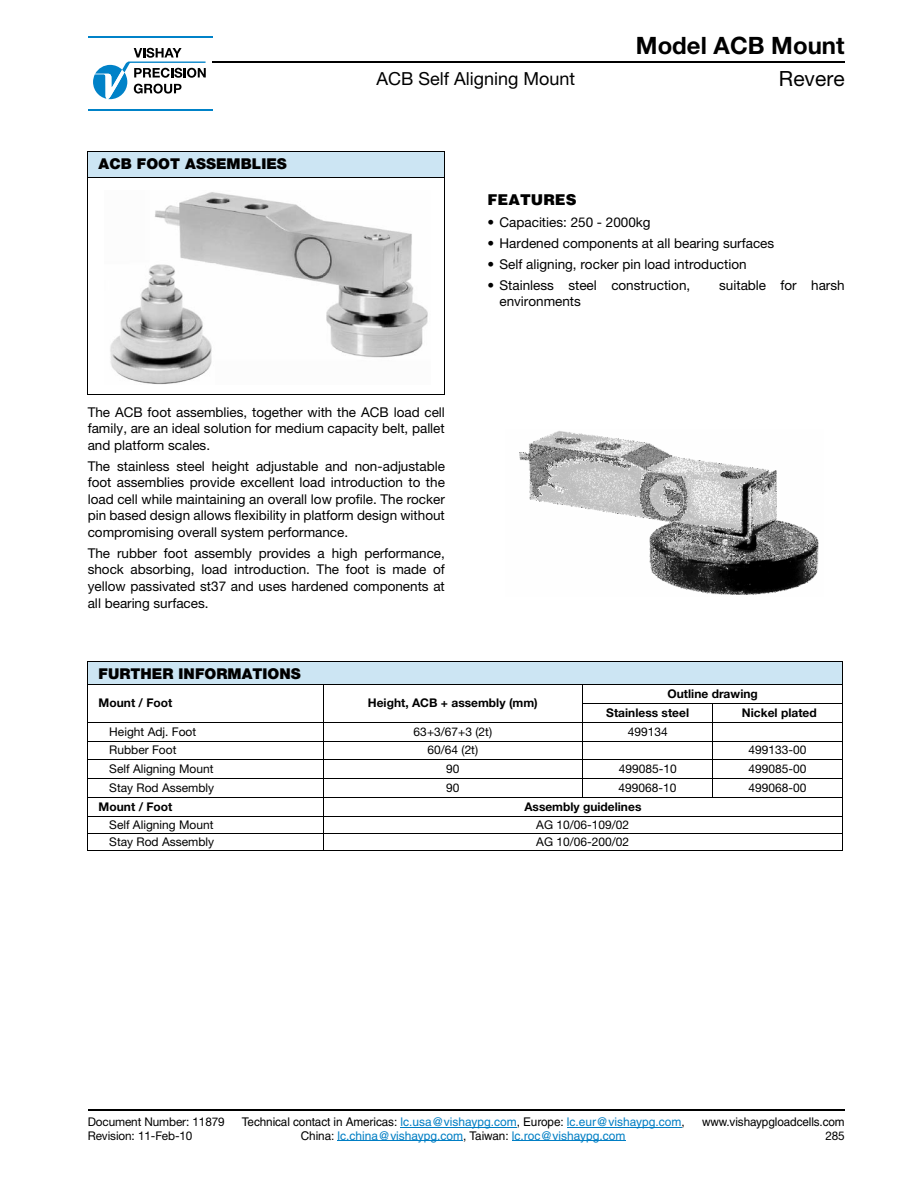
<style>
.page{position:relative;width:918px;height:1188px;background:#fff}
.page>*{position:absolute;margin:0;border:0;box-sizing:border-box;transform-origin:0 0}
.t1{font:700 24px "Helvetica Neue LT Std";color:#000}
.t2{font:21px "Helvetica Neue LT Std";color:#000}
.t3{font:18px "Helvetica Neue LT Std";color:#000}
.t4{font:900 15px "Helvetica Neue LT Std";color:#000}
.t5{font:900 15px "Helvetica";color:#000}
.t6{font:13.5px/16.5px "Helvetica Neue LT Std";color:#000;text-align:justify}
.t7{font:12px "Helvetica Neue LT Std";color:#000}
.t8{font:12px "Helvetica";color:#007ec4}
.t9{font:700 12px/18.8px "Helvetica Neue LT Std";color:#000}
.t10{font:12px "Helvetica";letter-spacing:-.01em;color:#000}
.s1{color:#000}
</style>
<div class="page">
<svg style="left:93px;top:48px;width:113px;height:51px"></svg>
<hr style="left:88px;top:36px;width:124px;height:2px;background:#0082c8">
<hr style="left:88px;top:109px;width:124px;height:2px;background:#0082c8">
<hr style="left:400px;top:1127px;width:117px;height:1px;background:#007ec4">
<hr style="left:567px;top:1127px;width:114px;height:1px;background:#007ec4">
<hr style="left:338px;top:1141px;width:125px;height:1px;background:#007ec4">
<hr style="left:512px;top:1141px;width:114px;height:1px;background:#007ec4">
<hr style="left:88px;top:1109px;width:757px;height:2px;background:#000">
<hr style="left:212px;top:62px;width:633px;height:1px;background:#000">
<div style="left:88px;top:152px;width:357px;height:26px;background:#cce5f3"></div>
<hr style="left:87px;top:152px;width:1px;height:242px;background:#000">
<hr style="left:445px;top:152px;width:1px;height:242px;background:#000">
<hr style="left:87px;top:151px;width:358px;height:1px;background:#000">
<hr style="left:87px;top:177px;width:358px;height:1px;background:#000">
<hr style="left:87px;top:394px;width:358px;height:1px;background:#000">
<img style="left:110px;top:192px;width:318px;height:193px">
<img style="left:519px;top:431px;width:300px;height:164px">
<div style="left:88px;top:662px;width:755px;height:23px;background:#cce5f3"></div>
<hr style="left:87px;top:662px;width:1px;height:188px;background:#000">
<hr style="left:323px;top:684px;width:1px;height:166px;background:#000">
<hr style="left:582px;top:684px;width:1px;height:114px;background:#000">
<hr style="left:712px;top:703px;width:1px;height:95px;background:#000">
<hr style="left:842px;top:662px;width:1px;height:188px;background:#000">
<hr style="left:87px;top:661px;width:756px;height:1px;background:#000">
<hr style="left:87px;top:685px;width:756px;height:1px;background:#000">
<hr style="left:582px;top:703px;width:261px;height:1px;background:#000">
<hr style="left:87px;top:722px;width:756px;height:1px;background:#000">
<hr style="left:87px;top:741px;width:756px;height:1px;background:#000">
<hr style="left:87px;top:760px;width:756px;height:1px;background:#000">
<hr style="left:87px;top:778px;width:756px;height:1px;background:#000">
<hr style="left:87px;top:797px;width:756px;height:1px;background:#000">
<hr style="left:87px;top:816px;width:756px;height:1px;background:#000">
<hr style="left:87px;top:833px;width:756px;height:1px;background:#000">
<hr style="left:87px;top:850px;width:756px;height:1px;background:#000">
<h1 class="t1" style="left:636px;top:36px;width:210px">Model ACB Mount</h1>
<p class="t4" style="left:99px;top:159px;width:190px">ACB FOOT ASSEMBLIES</p>
<h3 class="t3" style="left:376px;top:72px;width:200px">ACB Self Aligning Mount</h3>
<h2 class="t2" style="left:779px;top:71px;width:67px">Revere</h2>
<p class="t5" style="left:488px;top:194px;width:91px">FEATURES</p>
<p class="t6" style="left:488px;top:215px;width:165px">• Capacities: 250 - 2000kg</p>
<p class="t6" style="left:488px;top:236px;width:288px">• Hardened components at all bearing surfaces</p>
<p class="t6" style="left:488px;top:257px;width:261px">• Self aligning, rocker pin load introduction</p>
<p class="t6" style="left:488px;top:278px;width:204px">• Stainless steel construction,</p>
<p class="t6" style="left:719px;top:278px;width:127px">suitable for harsh</p>
<p class="t6" style="left:500px;top:295px;width:83px">environments</p>
<p class="t6" style="left:88px;top:405px;width:359px">The ACB foot assemblies, together with the ACB load cell family, are an ideal solution for medium capacity belt, pallet and platform scales.</p>
<p class="t6" style="left:88px;top:459px;width:359px">The stainless steel height adjustable and non-adjustable foot assemblies provide excellent load introduction to the load cell while maintaining an overall low profile. The rocker pin based design allows flexibility in platform design without compromising overall system performance.</p>
<p class="t6" style="left:88px;top:546px;width:359px">The rubber foot assembly provides a high performance, shock absorbing, load introduction. The foot is made of yellow passivated st37 and uses hardened components at all bearing surfaces.</p>
<p class="t4" style="left:99px;top:668px;width:204px">FURTHER INFORMATIONS</p>
<p class="t9" style="left:99px;top:695px;width:75px">Mount / Foot</p>
<p class="t9" style="left:368px;top:695px;width:171px">Height, ACB + assembly (mm)</p>
<p class="t9" style="left:606px;top:686px;width:153px;text-indent:61px">Outline drawing<br>Stainless steel</p>
<p class="t9" style="left:742px;top:704px;width:76px">Nickel plated</p>
<p class="t7" style="left:109px;top:727px;width:89px">Height Adj. Foot</p>
<p class="t7" style="left:414px;top:727px;width:80px">63+3/67+3 (2t)</p>
<p class="t7" style="left:628px;top:727px;width:41px">499134</p>
<p class="t7" style="left:109px;top:746px;width:69px">Rubber Foot</p>
<p class="t7" style="left:428px;top:746px;width:52px">60/64 (2t)</p>
<p class="t7" style="left:749px;top:746px;width:59px">499133-00</p>
<p class="t7" style="left:109px;top:764px;width:106px">Self Aligning Mount</p>
<p class="t7" style="left:446px;top:764px;width:15px">90</p>
<p class="t7" style="left:619px;top:764px;width:59px">499085-10</p>
<p class="t7" style="left:749px;top:764px;width:59px">499085-00</p>
<p class="t7" style="left:109px;top:783px;width:107px">Stay Rod Assembly</p>
<p class="t7" style="left:446px;top:783px;width:15px">90</p>
<p class="t7" style="left:619px;top:783px;width:59px">499068-10</p>
<p class="t7" style="left:749px;top:783px;width:59px">499068-00</p>
<p class="t9" style="left:99px;top:798px;width:75px">Mount / Foot</p>
<p class="t9" style="left:524px;top:798px;width:119px">Assembly guidelines</p>
<p class="t7" style="left:109px;top:821px;width:106px">Self Aligning Mount</p>
<p class="t7" style="left:536px;top:821px;width:94px">AG 10/06-109/02</p>
<p class="t7" style="left:109px;top:838px;width:107px">Stay Rod Assembly</p>
<p class="t7" style="left:536px;top:838px;width:94px">AG 10/06-200/02</p>
<p class="t7" style="left:88px;top:1118px;width:139px">Document Number: 11879</p>
<p class="t8" style="left:242px;top:1118px;width:444px"><span class="s1">Technical contact in Americas:</span> lc.usa@vishaypg.com<span class="s1">, Europe:</span> lc.eur@vishaypg.com<span class="s1">,</span></p>
<p class="t10" style="left:702px;top:1118px;width:144px">www.vishaypgloadcells.com</p>
<p class="t7" style="left:88px;top:1131px;width:106px">Revision: 11-Feb-10</p>
<p class="t8" style="left:301px;top:1131px;width:326px"><span class="s1">China:</span> lc.china@vishaypg.com<span class="s1">, Taiwan:</span> lc.roc@vishaypg.com</p>
<p class="t7" style="left:825px;top:1131px;width:21px">285</p>
</div>
